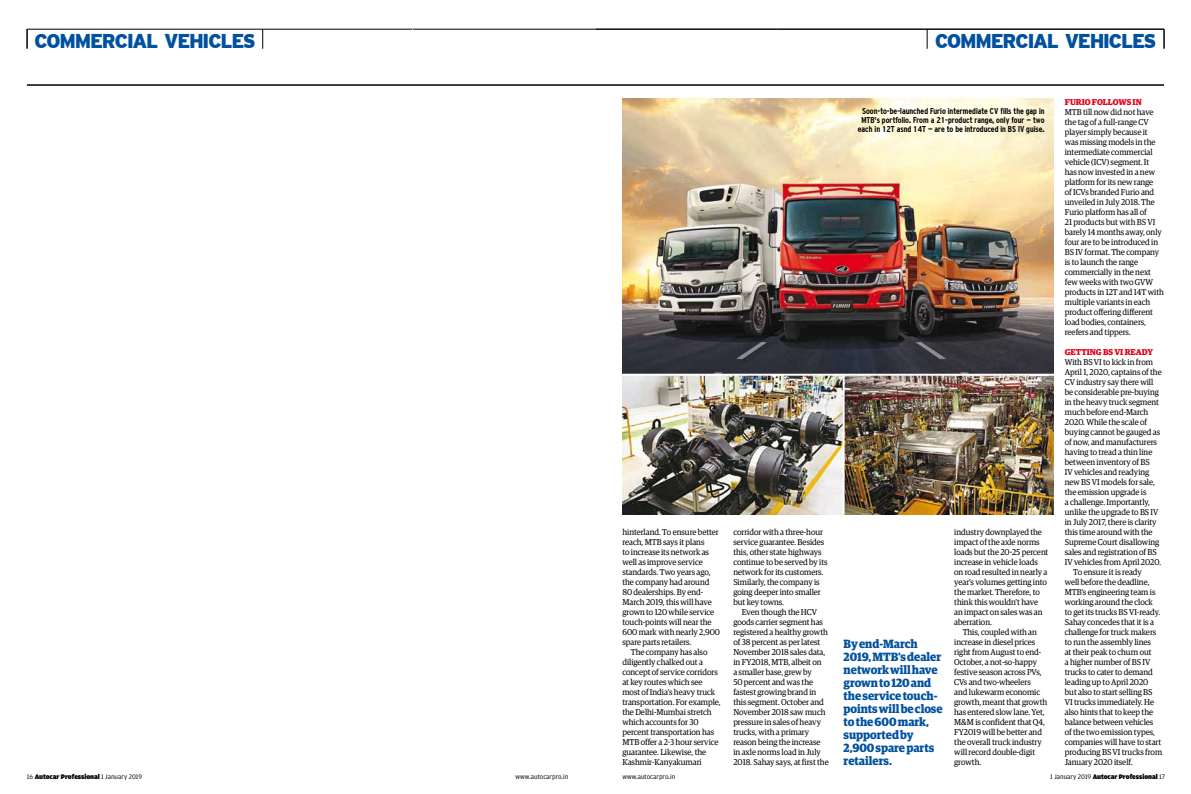
<style>
.page{position:relative;width:1191px;height:794px;background:#fff}
.page>*{position:absolute;margin:0;border:0;box-sizing:border-box;transform-origin:0 0}
.t1{font:900 20px "Autocar Sans";color:#00519e}
.t2{font:700 12px/13px "Guardian Egyp";letter-spacing:-.005em;color:#00519e;scale:.95 1}
.t3{font:8.5px/10px "Guardian Egyp";letter-spacing:-.005em;color:#000}
.t4{font:700 condensed 8.5px/9px "Autocar Sans";color:#000;text-align:center}
.t5{font:700 8.5px "Guardian Egyp";letter-spacing:-.005em;color:#e2001a}
.t6{font:900 7px "Amplitude";letter-spacing:-.005em;color:#000}
.t7{font:7px "Amplitude";letter-spacing:-.005em;color:#000}
.s1{font-weight:400}
</style>
<div class="page">
<hr style="left:27px;top:29px;width:568px;height:1px;background:#000">
<svg style="left:27px;top:29px;width:1px;height:20px"></svg>
<svg style="left:262px;top:29px;width:1px;height:20px"></svg>
<svg style="left:927px;top:30px;width:1px;height:19px"></svg>
<svg style="left:1163px;top:30px;width:1px;height:19px"></svg>
<hr style="left:595px;top:29px;width:569px;height:1px;background:#000">
<hr style="left:27px;top:85px;width:1137px;height:1px;background:#000">
<img style="left:622px;top:99px;width:431px;height:415px">
<hr style="left:622px;top:374px;width:435px;height:2px;background:#fff">
<hr style="left:842px;top:375px;width:2px;height:140px;background:#fff">
<h1 class="t1" style="left:35px;top:29px;width:222px">COMMERCIAL VEHICLES</h1>
<h1 class="t1" style="left:935px;top:29px;width:14px">COMMERCIAL</h1>
<h1 class="t1" style="left:1065px;top:29px;width:13px">VEHICLES</h1>
<p class="t4" style="left:858px;top:107px;width:188px">Soon-to-be-launched Furio intermediate CV fills the gap in<br>MTB's portfolio. From a 21-product range, only four — two each in 12T asnd 14T — are to be introduced in BS IV guise.</p>
<p class="t3" style="left:622px;top:526px;width:99px">hinterland. To ensure better reach, MTB says it plans<br>to increase its network as well as improve service standards. Two years ago, the company had around<br>80 dealerships. By end-<br>March 2019, this will have grown to 120 while service touch-points will near the<br>600 mark with nearly 2,900 spare parts retailers.</p>
<p class="t3" style="left:622px;top:646px;width:100px;text-indent:9px">The company has also diligently chalked out a concept of service corridors at key routes which see most of India’s heavy truck transportation. For example, the Delhi-Mumbai stretch which accounts for 30 percent transportation has<br>MTB offer a 2-3 hour service guarantee. Likewise, the<br>Kashmir-Kanyakumari</p>
<p class="t3" style="left:733px;top:526px;width:96px">corridor with a three-hour service guarantee. Besides this, other state highways continue to be served by its network for its customers.<br>Similarly, the company is going deeper into smaller but key towns.</p>
<p class="t3" style="left:733px;top:606px;width:97px;text-indent:9px">Even though the HCV goods carrier segment has registered a healthy growth of 38 percent as per latest<br>November 2018 sales data, in FY2018, MTB, albeit on<br>a smaller base, grew by<br>50 percent and was the fastest growing brand in this segment. October and<br>November 2018 saw much pressure in sales of heavy trucks, with a primary reason being the increase in axle norms load in July<br>2018. Sahay says, at first the</p>
<h2 class="t2" style="left:843px;top:636px;width:106px">By end-March<br>2019, MTB's dealer network will have grown to 120 and the service touch&shy;points will be close to the 600 mark, supported by<br>2,900 spare parts retailers.</h2>
<p class="t3" style="left:954px;top:526px;width:96px">industry downplayed the impact of the axle norms loads but the 20-25 percent increase in vehicle loads on road resulted in nearly a year’s volumes getting into the market. Therefore, to think this wouldn’t have an impact on sales was an aberration.</p>
<p class="t3" style="left:954px;top:626px;width:95px;text-indent:9px">This, coupled with an increase in diesel prices right from August to end-<br>October, a not-so-happy festive season across PVs,<br>CVs and two-wheelers<br>and lukewarm economic growth, meant that growth has entered slow lane. Yet,<br>M&amp;M is confident that Q4,<br>FY2019 will be better and the overall truck industry will record double-digit growth.</p>
<p class="t5" style="left:1064px;top:95px;width:78px">FURIO FOLLOWS IN</p>
<p class="t3" style="left:1064px;top:106px;width:101px">MTB till now did not have the tag of a full-range CV player simply because it<br>was missing models in the intermediate commercial vehicle (ICV) segment. It<br>has now invested in a new platform for its new range<br>of ICVs branded Furio and unveiled in July 2018. The<br>Furio platform has all of<br>21 products but with BS VI barely 14 months away, only four are to be introduced in<br>BS IV format. The company is to launch the range commercially in the next few weeks with two GVW products in 12T and 14T with multiple variants in each product offering different load bodies, containers, reefers and tippers.</p>
<p class="t5" style="left:1064px;top:345px;width:90px">GETTING BS VI READY</p>
<p class="t3" style="left:1064px;top:356px;width:90px">With BS VI to kick in from</p>
<p class="t3" style="left:1064px;top:366px;width:98px">April 1, 2020, captains of the</p>
<p class="t3" style="left:1064px;top:376px;width:90px">CV industry say there will</p>
<p class="t3" style="left:1064px;top:386px;width:96px">be considerable pre-buying</p>
<p class="t3" style="left:1064px;top:396px;width:96px">in the heavy truck segment</p>
<p class="t3" style="left:1064px;top:406px;width:85px">much before end-March</p>
<p class="t3" style="left:1064px;top:416px;width:84px">2020. While the scale of</p>
<p class="t3" style="left:1064px;top:426px;width:97px">buying cannot be gauged as</p>
<p class="t3" style="left:1064px;top:436px;width:94px">of now, and manufacturers</p>
<p class="t3" style="left:1064px;top:446px;width:89px">having to tread a thin line</p>
<p class="t3" style="left:1064px;top:456px;width:86px">between inventory of BS</p>
<p class="t3" style="left:1064px;top:466px;width:86px">IV vehicles and readying</p>
<p class="t3" style="left:1064px;top:476px;width:92px">new BS VI models for sale,</p>
<p class="t3" style="left:1064px;top:486px;width:83px">the emission upgrade is</p>
<p class="t3" style="left:1064px;top:496px;width:87px">a challenge. Importantly,</p>
<p class="t3" style="left:1064px;top:506px;width:95px">unlike the upgrade to BS IV</p>
<p class="t3" style="left:1064px;top:516px;width:93px">in July 2017, there is clarity</p>
<p class="t3" style="left:1064px;top:526px;width:89px">this time around with the</p>
<p class="t3" style="left:1064px;top:536px;width:96px">Supreme Court disallowing</p>
<p class="t3" style="left:1064px;top:546px;width:93px">sales and registration of BS</p>
<p class="t3" style="left:1064px;top:556px;width:98px">IV vehicles from April 2020.</p>
<p class="t3" style="left:1073px;top:566px;width:70px">To ensure it is ready</p>
<p class="t3" style="left:1064px;top:576px;width:86px">well before the deadline,</p>
<p class="t3" style="left:1064px;top:586px;width:92px">MTB's engineering team is</p>
<p class="t3" style="left:1064px;top:596px;width:90px">working around the clock</p>
<p class="t3" style="left:1064px;top:606px;width:97px">to get its trucks BS VI-ready.</p>
<p class="t3" style="left:1064px;top:616px;width:91px">Sahay concedes that it is a</p>
<p class="t3" style="left:1064px;top:626px;width:93px">challenge for truck makers</p>
<p class="t3" style="left:1064px;top:636px;width:88px">to run the assembly lines</p>
<p class="t3" style="left:1064px;top:646px;width:88px">at their peak to churn out</p>
<p class="t3" style="left:1064px;top:656px;width:87px">a higher number of BS IV</p>
<p class="t3" style="left:1064px;top:666px;width:90px">trucks to cater to demand</p>
<p class="t3" style="left:1064px;top:676px;width:85px">leading up to April 2020</p>
<p class="t3" style="left:1064px;top:686px;width:89px">but also to start selling BS</p>
<p class="t3" style="left:1064px;top:696px;width:91px">VI trucks immediately. He</p>
<p class="t3" style="left:1064px;top:706px;width:90px">also hints that to keep the</p>
<p class="t3" style="left:1064px;top:716px;width:90px">balance between vehicles</p>
<p class="t3" style="left:1064px;top:726px;width:92px">of the two emission types,</p>
<p class="t3" style="left:1064px;top:736px;width:98px">companies will have to start</p>
<p class="t3" style="left:1064px;top:746px;width:99px">producing BS VI trucks from</p>
<p class="t3" style="left:1064px;top:756px;width:70px">January 2020 itself.</p>
<p class="t6" style="left:27px;top:772px;width:117px"><span class="s1">16</span> Autocar Professional <span class="s1">1 January 2019</span></p>
<p class="t7" style="left:515px;top:772px;width:54px">www.autocarpro.in</p>
<p class="t7" style="left:622px;top:772px;width:54px">www.autocarpro.in</p>
<p class="t6" style="left:1050px;top:772px;width:116px"><span class="s1">1 January 2019</span> Autocar Professional <span class="s1">17</span></p>
</div>
